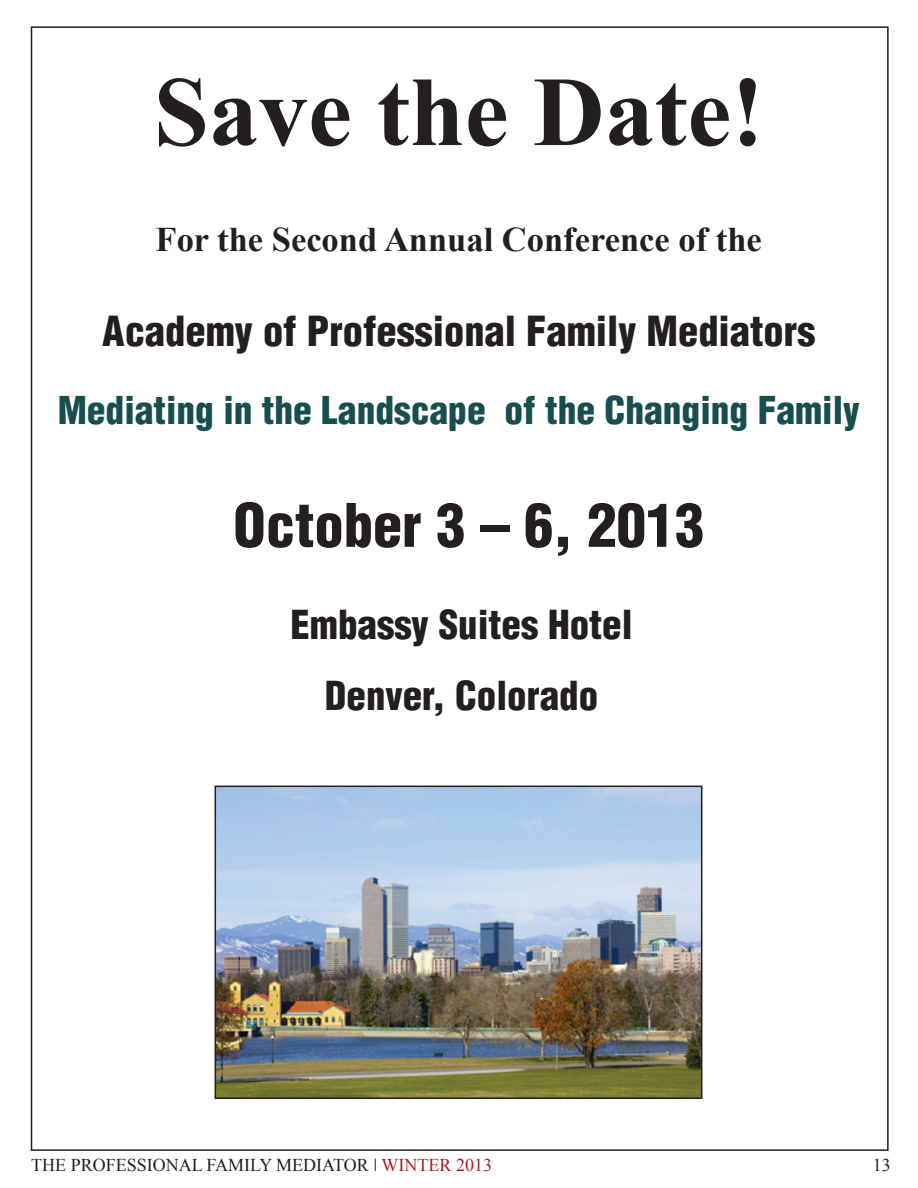
<style>
.page{position:relative;width:918px;height:1188px;background:#fff}
.page>*{position:absolute;margin:0;border:0;box-sizing:border-box;transform-origin:0 0}
.t1{font:700 99px "Times New Roman";color:#231f20}
.t2{font:900 condensed 58.5px "Helvetica LT Std";color:#231f20}
.t3{font:900 condensed 40.5px "Helvetica LT Std";color:#231f20}
.t4{font:900 condensed 39px/70.5px "Helvetica LT Std";color:#231f20;text-align:center}
.t5{font:900 condensed 37.5px "Helvetica LT Std";color:#184e4f}
.t6{font:700 34.5px "Times New Roman";color:#231f20}
.t7{font:18px "Times New Roman";color:#231f20}
.s1{color:#a81e28}
</style>
<div class="page">
<svg style="left:375px;top:1159px;width:1px;height:12px"></svg>
<img style="left:218px;top:789px;width:481px;height:307px">
<div style="left:215px;top:786px;width:487px;height:313px;border:2px solid #231f20"></div>
<h1 class="t1" style="left:154px;top:57px;width:612px">Save the Date!</h1>
<p class="t6" style="left:156px;top:220px;width:608px">For the Second Annual Conference of the</p>
<p class="t3" style="left:102px;top:315px;width:715px">Academy of Professional Family Mediators</p>
<p class="t5" style="left:58px;top:396px;width:804px">Mediating in the Landscape of the Changing Family</p>
<h2 class="t2" style="left:233px;top:503px;width:473px">October 3 – 6, 2013</h2>
<p class="t4" style="left:290px;top:593px;width:344px">Embassy Suites Hotel<br>Denver, Colorado</p>
<p class="t7" style="left:31px;top:1155px;width:462px">THE PROFESSIONAL FAMILY MEDIATOR <span class="s1">WINTER 2013</span></p>
<p class="t7" style="left:873px;top:1155px;width:19px">13</p>
</div>
